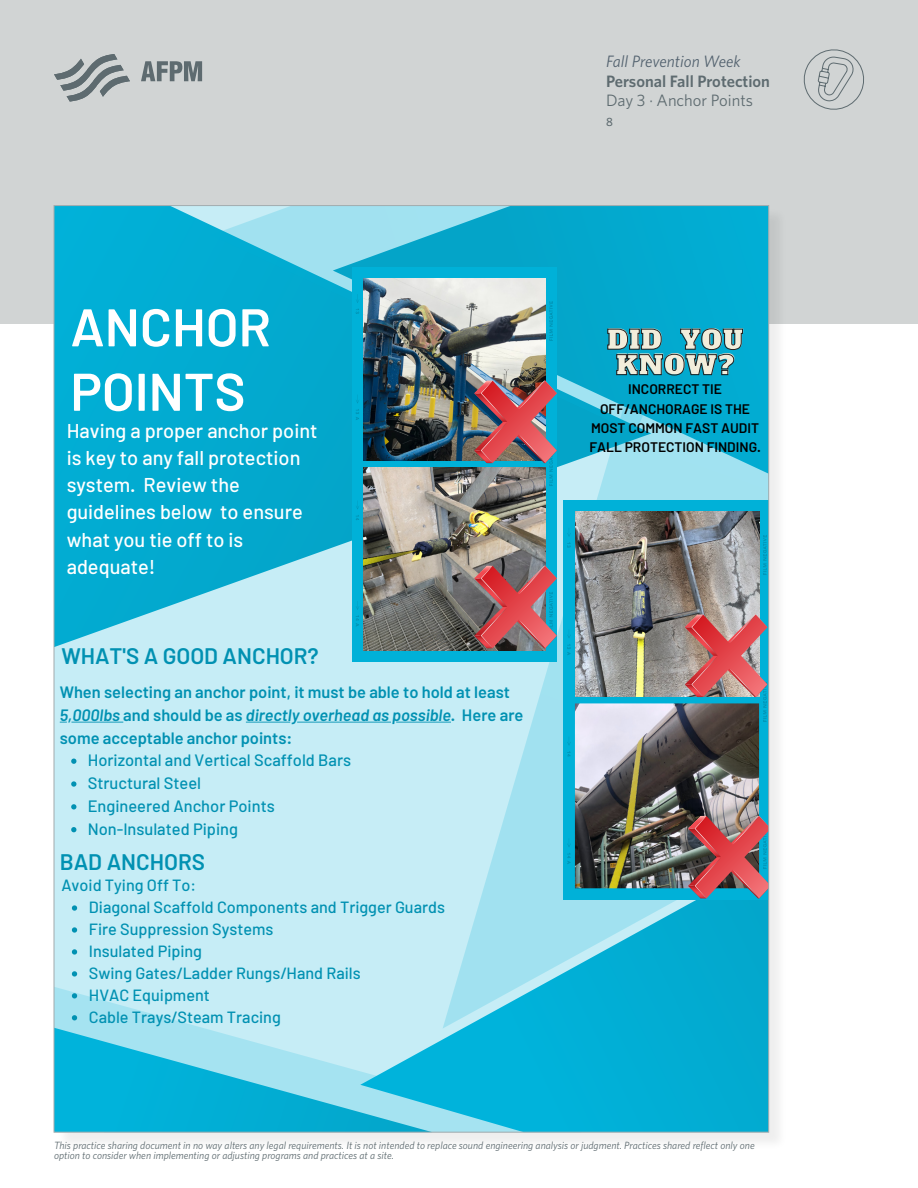
<style>
.page{position:relative;width:918px;height:1188px;background:#fff}
.page>*{position:absolute;margin:0;border:0;box-sizing:border-box;transform-origin:0 0}
.t1{font:600 52.95px/64.5px "Barlow";color:#fff}
.t2{font:25.8px/25.5px "Alfa Slab One";letter-spacing:.04em;color:#f2eddb;text-align:center}
.t3{font:600 22.5px "Barlow";color:#0191b2}
.t4{font:500 19.95px/27.3px "Barlow";color:#fff}
.t5{font:600 16.5px/22.8px "Barlow";color:#0191b2}
.t6{font:500 16.5px/22.8px "Barlow";color:#0191b2}
.t7{font:600 16.5px "Whitney";color:#5e6b70}
.t8{font:italic 16.5px "Whitney";color:#53626f}
.t9{font:16.5px "Whitney";color:#5e6b70}
.t10{font:500 16.2px/21.9px "Barlow";color:#0191b2}
.t11{font:600 13.8px/19.4px "Barlow";color:#000;text-align:center}
.t12{font:500 12px "Whitney";color:#5e6b70}
.t13{font:italic 10.5px/10.5px "Whitney";color:#5e6b70}
.s1{font-style:italic}
</style>
<div class="page">
<div style="left:0;top:0;width:918px;height:324px;background:#d1d4d4"></div>
<svg style="left:54px;top:54px;width:76px;height:48px"></svg>
<svg style="left:141px;top:61px;width:61px;height:20px"></svg>
<svg style="left:803px;top:49px;width:61px;height:61px"></svg>
<div style="left:56px;top:208px;width:732px;height:943px;background:#000;opacity:.07"></div>
<div style="left:54px;top:206px;width:715px;height:926px;background:#c6edf6"></div>
<svg style="left:443px;top:474px;width:324px;height:386px"></svg>
<svg style="left:56px;top:987px;width:146px;height:41px"></svg>
<svg style="left:56px;top:1028px;width:304px;height:103px"></svg>
<svg style="left:56px;top:207px;width:595px;height:440px"></svg>
<svg style="left:211px;top:207px;width:122px;height:226px"></svg>
<svg style="left:360px;top:860px;width:407px;height:271px"></svg>
<svg style="left:333px;top:207px;width:434px;height:267px"></svg>
<div style="left:352px;top:267px;width:205px;height:394px;background:#00b1d8"></div>
<img style="left:363px;top:468px;width:182px;height:182px">
<img style="left:364px;top:278px;width:182px;height:16px">
<div style="left:564px;top:500px;width:205px;height:399px;background:#00b1d8"></div>
<img style="left:575px;top:703px;width:184px;height:185px">
<img style="left:575px;top:511px;width:184px;height:17px">
<img style="left:356px;top:294px;width:201px;height:169px">
<svg style="left:474px;top:566px;width:83px;height:82px"></svg>
<img style="left:567px;top:528px;width:200px;height:169px">
<img style="left:688px;top:816px;width:79px;height:82px">
<svg style="left:71px;top:759px;width:5px;height:5px"></svg>
<svg style="left:71px;top:781px;width:5px;height:6px"></svg>
<svg style="left:71px;top:804px;width:5px;height:5px"></svg>
<svg style="left:71px;top:827px;width:5px;height:5px"></svg>
<hr style="left:71px;top:722px;width:52px;height:1px;background:#0191b2">
<hr style="left:396px;top:722px;width:55px;height:1px;background:#0191b2">
<hr style="left:297px;top:722px;width:94px;height:1px;background:#0191b2">
<hr style="left:246px;top:722px;width:44px;height:1px;background:#0191b2">
<svg style="left:72px;top:905px;width:5px;height:6px"></svg>
<svg style="left:72px;top:927px;width:5px;height:6px"></svg>
<svg style="left:72px;top:949px;width:5px;height:6px"></svg>
<svg style="left:72px;top:971px;width:5px;height:6px"></svg>
<svg style="left:72px;top:993px;width:5px;height:5px"></svg>
<svg style="left:72px;top:1015px;width:5px;height:5px"></svg>
<svg style="left:607px;top:328px;width:136px;height:48px"></svg>
<h3 class="t8" style="left:606px;top:51px;width:136px">Fall Prevention Week</h3>
<h3 class="t7" style="left:606px;top:70px;width:166px">Personal Fall Protection</h3>
<h3 class="t9" style="left:606px;top:90px;width:149px">Day 3 · Anchor Points</h3>
<p class="t12" style="left:606px;top:114px;width:8px">8</p>
<h1 class="t1" style="left:70px;top:294px;width:202px">ANCHOR<br>POINTS</h1>
<h3 class="t4" style="left:67px;top:416px;width:252px">Having a proper anchor point is key to any fall protection system. Review the guidelines below to ensure what you tie off to is adequate!</h3>
<h3 class="t3" style="left:61px;top:642px;width:259px">WHAT'S A GOOD ANCHOR?</h3>
<h3 class="t5" style="left:60px;top:680px;width:465px">When selecting an anchor point, it must be able to hold at least<br><span class="s1">5,000lbs</span> and should be as <span class="s1">directly overhead as possible</span>. Here are some acceptable anchor points:</h3>
<h3 class="t6" style="left:88px;top:749px;width:265px">Horizontal and Vertical Scaffold Bars<br>Structural Steel<br>Engineered Anchor Points<br>Non-Insulated Piping</h3>
<h3 class="t3" style="left:60px;top:848px;width:147px">BAD ANCHORS</h3>
<h3 class="t10" style="left:61px;top:873px;width:136px">Avoid Tying Off To:</h3>
<h3 class="t10" style="left:89px;top:896px;width:357px">Diagonal Scaffold Components and Trigger Guards<br>Fire Suppression Systems<br>Insulated Piping<br>Swing Gates/Ladder Rungs/Hand Rails<br>HVAC Equipment<br>Cable Trays/Steam Tracing</h3>
<h2 class="t2" style="left:608px;top:324px;width:137px">DID YOU<br>KNOW?</h2>
<h3 class="t11" style="left:589px;top:379px;width:173px">INCORRECT TIE<br>OFF/ANCHORAGE IS THE<br>MOST COMMON FAST AUDIT<br>FALL PROTECTION FINDING.</h3>
<p class="t13" style="left:54px;top:1140px;width:702px">This practice sharing document in no way alters any legal requirements. It is not intended to replace sound engineering analysis or judgment. Practices shared reflect only one option to consider when implementing or adjusting programs and practices at a site.</p>
</div>
